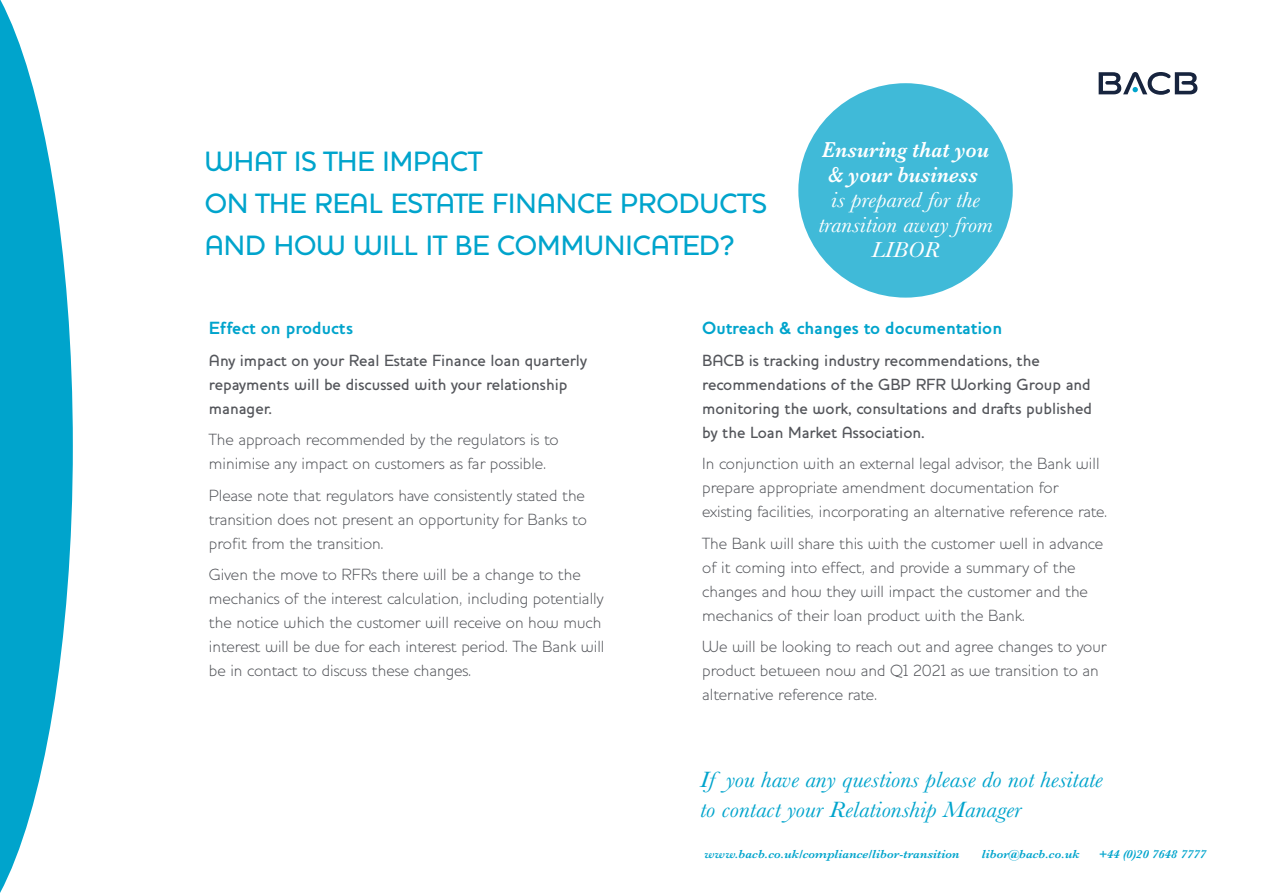
<style>
.page{position:relative;width:1263px;height:893px;background:#fff}
.page>*{position:absolute;margin:0;border:0;box-sizing:border-box;transform-origin:0 0}
.t1{font:500 28.5px/42px "Houschka";color:#00a4cc}
.t2{font:italic 22.95px/29.8px "Baskerville";color:#00a4cc;scale:1.1 1}
.t3{font:italic 22.5px/25px "Baskerville";color:#fff;text-align:center;scale:1.1 1}
.t4{font:italic 600 22.5px/25px "Baskerville";color:#fff;scale:.93 1}
.t5{font:700 18px "Houschka";color:#00a4cc}
.t6{font:300 16.5px/24px "Houschka";color:#54565b}
.t7{font:500 16.5px/24px "Houschka";color:#54565b}
.t8{font:italic 600 12px "Baskerville";color:#00a4cc;scale:1.06 1}
</style>
<div class="page">
<svg style="left:0;top:0;width:73px;height:893px;fill:#00a4cc"></svg>
<svg style="left:1099px;top:72px;width:98px;height:23px"></svg>
<div style="left:798px;top:83px;width:215px;height:215px;background:#40bad8;border-radius:50%"></div>
<h1 class="t1" style="left:205px;top:140px;width:564px">WHAT IS THE IMPACT<br>ON THE REAL ESTATE FINANCE PRODUCTS<br>AND HOW WILL IT BE COMMUNICATED?</h1>
<h3 class="t4" style="left:822px;top:137px;width:181px">Ensuring that you &amp; your business</h3>
<h3 class="t3" style="left:818px;top:188px;width:160px">is prepared for the transition away from<br>LIBOR</h3>
<p class="t5" style="left:209px;top:317px;width:146px">Effect on products</p>
<p class="t7" style="left:209px;top:348px;width:380px">Any impact on your Real Estate Finance loan quarterly repayments will be discussed with your relationship manager.</p>
<p class="t6" style="left:209px;top:428px;width:351px">The approach recommended by the regulators is to minimise any impact on customers as far possible.</p>
<p class="t6" style="left:209px;top:483px;width:379px;text-align:justify">Please note that regulators have consistently stated the transition does not present an opportunity for Banks to profit from the transition.</p>
<p class="t6" style="left:209px;top:563px;width:397px">Given the move to RFRs there will be a change to the mechanics of the interest calculation, including potentially the notice which the customer will receive on how much interest will be due for each interest period. The Bank will be in contact to discuss these changes.</p>
<p class="t5" style="left:702px;top:317px;width:301px">Outreach &amp; changes to documentation</p>
<p class="t7" style="left:702px;top:348px;width:391px">BACB is tracking industry recommendations, the recommendations of the GBP RFR Working Group and monitoring the work, consultations and drafts published by the Loan Market Association.</p>
<p class="t6" style="left:702px;top:452px;width:407px">In conjunction with an external legal advisor, the Bank will prepare appropriate amendment documentation for existing facilities, incorporating an alternative reference rate.</p>
<p class="t6" style="left:702px;top:531px;width:403px">The Bank will share this with the customer well in advance of it coming into effect, and provide a summary of the changes and how they will impact the customer and the mechanics of their loan product with the Bank.</p>
<p class="t6" style="left:702px;top:635px;width:406px">We will be looking to reach out and agree changes to your product between now and Q1 2021 as we transition to an alternative reference rate.</p>
<h2 class="t2" style="left:700px;top:765px;width:368px">If you have any questions please do not hesitate to contact your Relationship Manager</h2>
<p class="t8" style="left:705px;top:846px;width:242px">www.bacb.co.uk/compliance/libor-transition</p>
<p class="t8" style="left:982px;top:846px;width:94px">libor@bacb.co.uk</p>
<p class="t8" style="left:1099px;top:846px;width:103px">+44 (0)20 7648 7777</p>
</div>
